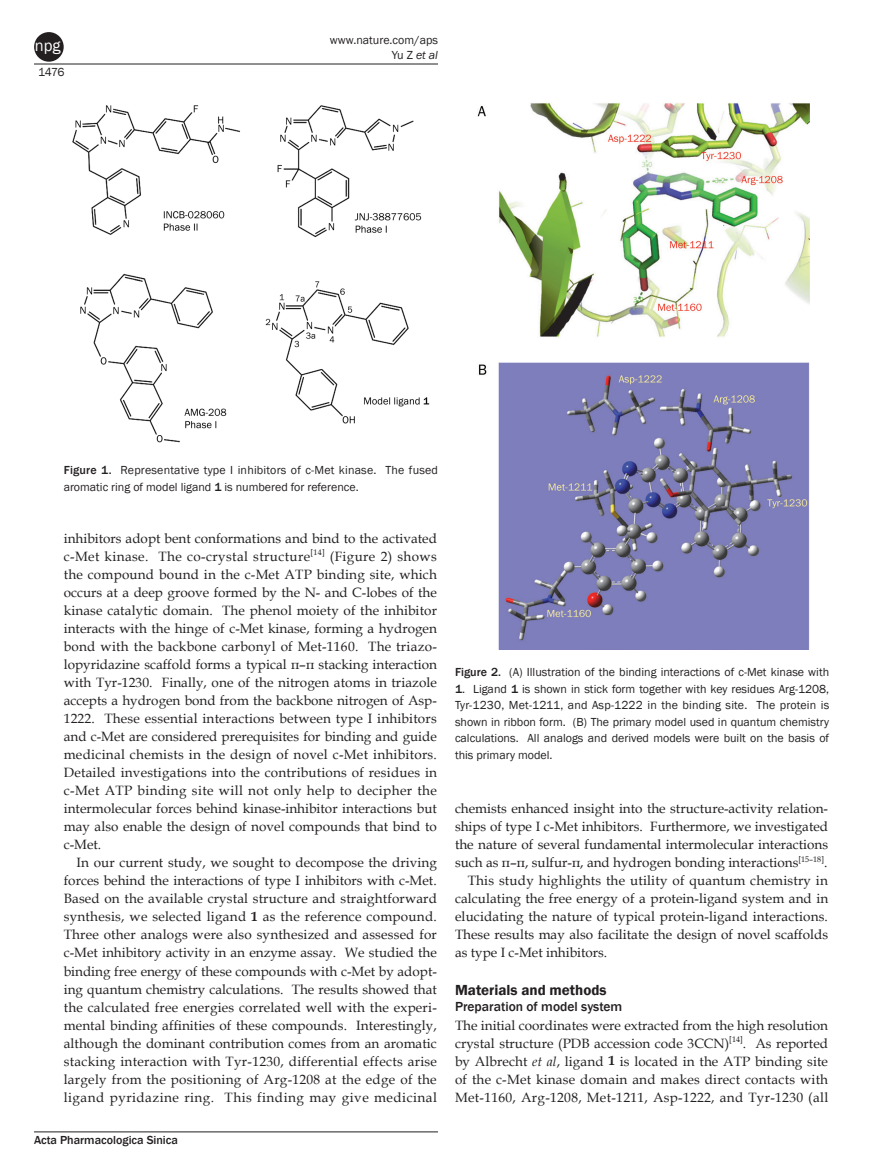
<style>
.page{position:relative;width:893px;height:1170px;background:#fff}
.page>*{position:absolute;margin:0;border:0;box-sizing:border-box;transform-origin:0 0}
.t1{font:16.5px "Franklin Gothic";color:#fff}
.一级标题{font:600 15px "Franklin Gothic";color:#231f20}
.英文正文{font:13.5px/18px "Book Antiqua";color:#231f20;text-align:justify}
.无段头空英文正文{font:13.5px/18px "Book Antiqua";letter-spacing:.025em;color:#231f20;text-align:justify}
.二级标题{font:500 13.5px "Franklin Gothic";color:#231f20}
.图表注{font:12px/16.5px "Franklin Gothic";color:#231f20;text-align:right}
.t2{font:500 12px "Franklin Gothic";color:#231f20}
.书眉{font:12px "Franklin Gothic";color:#231f20}
.s1{font-style:italic}
.s2{font-weight:500}
.s3{font-weight:700}
</style>
<div class="page">
<hr style="left:34px;top:64px;width:404px;height:1px;background:#231f20">
<hr style="left:34px;top:1131px;width:404px;height:1px;background:#231f20">
<div style="left:34px;top:32px;width:30px;height:30px;background:#231f20;border-radius:50%"></div>
<img style="left:72px;top:105px;width:358px;height:338px">
<img style="left:477px;top:103px;width:332px;height:546px">
<p class="t1" style="left:35px;top:35px;width:27px">npg</p>
<p class="书眉" style="left:38px;top:64px;width:28px">1476</p>
<p class="图表注" style="left:330px;top:32px;width:110px;line-height:15px">www.nature.com/aps<br>Yu Z <span class="s1">et al</span></p>
<p class="图表注" style="left:64px;top:462px;width:376px;text-align:left"><span class="s2">Figure 1.</span> Representative type I inhibitors of c-Met kinase. The fused aromatic ring of model ligand <span class="s2">1</span> is numbered for reference.</p>
<p class="英文正文" style="left:64px;top:529px;width:375px">inhibitors adopt bent conformations and bind to the activated c-Met kinase. The co-crystal structure<sup>[14]</sup> (Figure 2) shows the compound bound in the c-Met ATP binding site, which occurs at a deep groove formed by the N- and C-lobes of the kinase catalytic domain. The phenol moiety of the inhibitor interacts with the hinge of c-Met kinase, forming a hydrogen bond with the backbone carbonyl of Met-1160. The triazo&shy;lopyridazine scaffold forms a typical π–π stacking interaction with Tyr-1230. Finally, one of the nitrogen atoms in triazole accepts a hydrogen bond from the backbone nitrogen of Asp-1222. These essential interactions between type I inhibitors and c-Met are considered prerequisites for binding and guide medicinal chemists in the design of novel c-Met inhibitors.<br>Detailed investigations into the contributions of residues in c-Met ATP binding site will not only help to decipher the intermolecular forces behind kinase-inhibitor interactions but may also enable the design of novel compounds that bind to c-Met.</p>
<p class="英文正文" style="left:64px;top:853px;width:375px;text-indent:13px">In our current study, we sought to decompose the driving forces behind the interactions of type I inhibitors with c-Met.<br>Based on the available crystal structure and straightforward synthesis, we selected ligand <span class="s3">1</span> as the reference compound.<br>Three other analogs were also synthesized and assessed for c-Met inhibitory activity in an enzyme assay. We studied the binding free energy of these compounds with c-Met by adopt&shy;ing quantum chemistry calculations. The results showed that the calculated free energies correlated well with the experi&shy;mental binding affinities of these compounds. Interestingly, although the dominant contribution comes from an aromatic stacking interaction with Tyr-1230, differential effects arise largely from the positioning of Arg-1208 at the edge of the ligand pyridazine ring. This finding may give medicinal</p>
<p class="t2" style="left:34px;top:1132px;width:145px">Acta Pharmacologica Sinica</p>
<p class="图表注" style="left:455px;top:664px;width:376px"><span class="s2">Figure 2.</span> (A) Illustration of the binding interactions of c-Met kinase with</p>
<p class="图表注" style="left:455px;top:680px;width:376px;text-align:justify"><span class="s2">1</span>. Ligand <span class="s2">1</span> is shown in stick form together with key residues Arg-1208, Tyr-1230, Met-1211, and Asp-1222 in the binding site. The protein is shown in ribbon form. (B) The primary model used in quantum chemistry calculations. All analogs and derived models were built on the basis of this primary model.</p>
<p class="英文正文" style="left:455px;top:799px;width:375px">chemists enhanced insight into the structure-activity relation&shy;ships of type I c-Met inhibitors. Furthermore, we investigated the nature of several fundamental intermolecular interactions such as π–π, sulfur-π, and hydrogen bonding interactions<sup>[15–18]</sup>.</p>
<p class="英文正文" style="left:455px;top:871px;width:375px;text-indent:13px">This study highlights the utility of quantum chemistry in calculating the free energy of a protein-ligand system and in elucidating the nature of typical protein-ligand interactions.<br>These results may also facilitate the design of novel scaffolds as type I c-Met inhibitors.</p>
<p class="一级标题" style="left:455px;top:980px;width:153px">Materials and methods</p>
<p class="二级标题" style="left:455px;top:998px;width:169px">Preparation of model system</p>
<p class="无段头空英文正文" style="left:455px;top:1015px;width:375px">The initial coordinates were extracted from the high resolution crystal structure (PDB accession code 3CCN)<sup>[14]</sup>. As reported by Albrecht <span class="s1">et al</span>, ligand <span class="s3">1</span> is located in the ATP binding site of the c-Met kinase domain and makes direct contacts with Met-1160, Arg-1208, Met-1211, Asp-1222, and Tyr-1230 (all</p>
</div>
